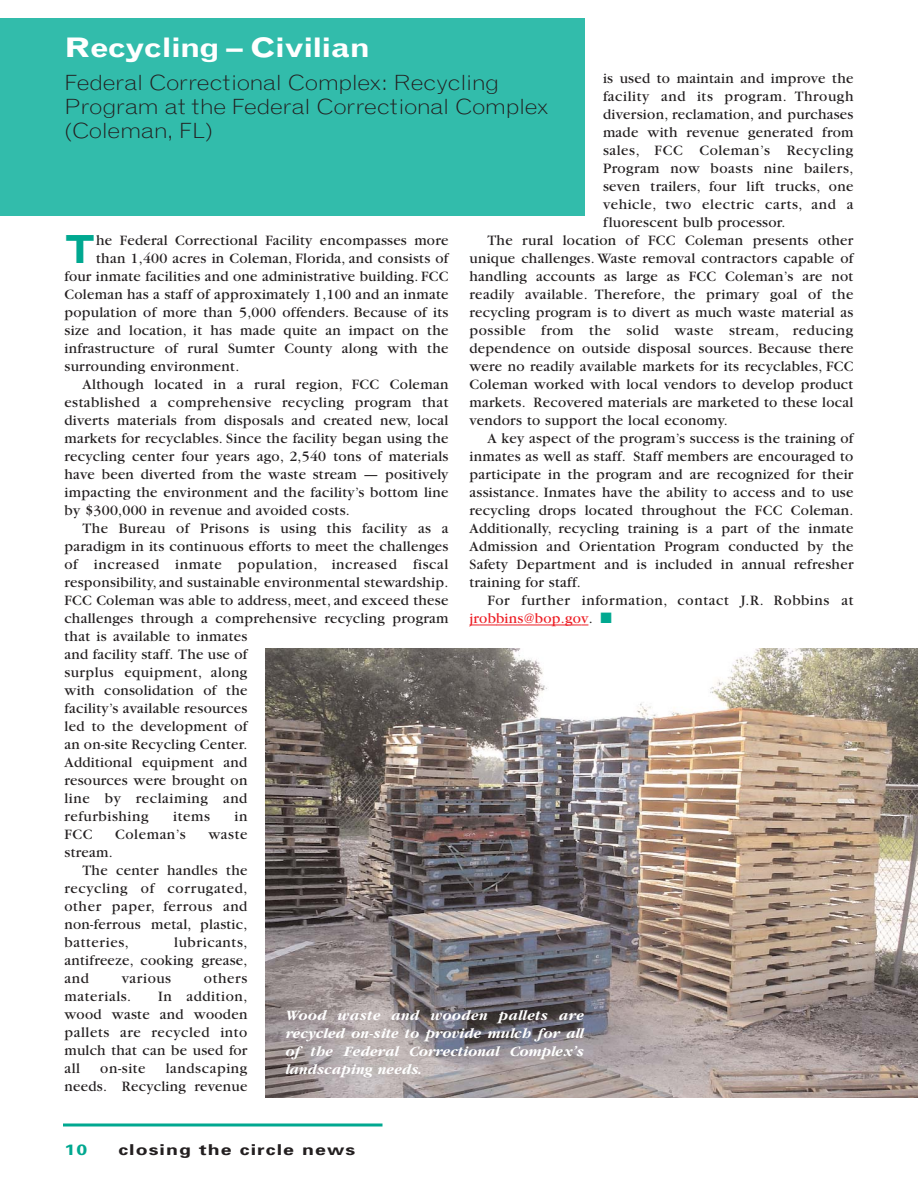
<style>
.page{position:relative;width:918px;height:1188px;background:#fff}
.page>*{position:absolute;margin:0;border:0;box-sizing:border-box;transform-origin:0 0}
.t1{font:700 38.85px "Grotesque";color:#00a890}
.t2{font:700 27px "Grotesque";letter-spacing:-.04em;color:#fff;scale:1.2 1}
.t3{font:300 21px/24px "Grotesque";letter-spacing:-.03em;color:#231f20;scale:1.2 1}
.t4{font:15px/18px "Garamond";letter-spacing:.02em;color:#231f20;text-align:justify}
.t5{font:15px "Garamond";letter-spacing:.04em;color:#231f20}
.t6{font:italic 700 15px/18px "Garamond";color:#fff;text-align:justify}
.t7{font:700 15px "Univers";letter-spacing:.055em;color:#231f20;scale:1.3 1}
.t8{font:15px "Garamond";letter-spacing:.02em;color:#ed1e25}
.t9{font:700 15px "Univers";color:#00a890;scale:1.3 1}
.s1{color:#231f20}
.s2{color:#00a890}
</style>
<div class="page">
<svg style="left:470px;top:625px;width:26px;height:1px"></svg>
<hr style="left:496px;top:625px;width:77px;height:1px;background:#ed1e25">
<svg style="left:573px;top:625px;width:15px;height:1px"></svg>
<div style="left:0;top:18px;width:585px;height:198px;background:#32bcab"></div>
<hr style="left:63px;top:1124px;width:319px;height:2px;background:#00a890">
<img style="left:266px;top:648px;width:652px;height:450px">
<h2 class="t2" style="left:64px;top:37px;width:257px">Recycling – Civilian</h2>
<h3 class="t3" style="left:64px;top:72px;width:405px">Federal Correctional Complex: Recycling<br>Program at the Federal Correctional Complex (Coleman, FL)</h3>
<p class="t4" style="left:603px;top:71px;width:252px">is used to maintain and improve the</p>
<p class="t5" style="left:603px;top:91px;width:252px">facility and its program. Through</p>
<p class="t4" style="left:603px;top:107px;width:252px">diversion, reclamation, and purchases</p>
<p class="t4" style="left:603px;top:125px;width:252px">made with revenue generated from</p>
<p class="t5" style="left:603px;top:145px;width:252px">sales, FCC Coleman’s Recycling</p>
<p class="t4" style="left:603px;top:161px;width:252px">Program now boasts nine bailers,</p>
<p class="t4" style="left:603px;top:179px;width:252px">seven trailers, four lift trucks, one</p>
<p class="t5" style="left:603px;top:199px;width:252px">vehicle, two electric carts, and a</p>
<p class="t4" style="left:603px;top:215px;width:184px">fluorescent bulb processor.</p>
<p class="t4" style="left:488px;top:233px;width:367px">The rural location of FCC Coleman presents other</p>
<p class="t4" style="left:470px;top:251px;width:385px">unique challenges. Waste removal contractors capable of</p>
<p class="t4" style="left:470px;top:269px;width:385px">handling accounts as large as FCC Coleman’s are not</p>
<p class="t4" style="left:470px;top:287px;width:385px">readily available. Therefore, the primary goal of the</p>
<p class="t4" style="left:470px;top:305px;width:385px">recycling program is to divert as much waste material as</p>
<p class="t5" style="left:470px;top:325px;width:386px">possible from the solid waste stream, reducing</p>
<p class="t4" style="left:470px;top:341px;width:385px">dependence on outside disposal sources. Because there</p>
<p class="t4" style="left:470px;top:359px;width:386px">were no readily available markets for its recyclables, FCC</p>
<p class="t4" style="left:470px;top:377px;width:385px">Coleman worked with local vendors to develop product</p>
<p class="t4" style="left:470px;top:395px;width:386px">markets. Recovered materials are marketed to these local</p>
<p class="t4" style="left:470px;top:413px;width:260px">vendors to support the local economy.</p>
<p class="t4" style="left:488px;top:431px;width:367px">A key aspect of the program’s success is the training of</p>
<p class="t4" style="left:470px;top:449px;width:385px">inmates as well as staff. Staff members are encouraged to</p>
<p class="t4" style="left:470px;top:467px;width:385px">participate in the program and are recognized for their</p>
<p class="t4" style="left:470px;top:485px;width:386px">assistance. Inmates have the ability to access and to use</p>
<p class="t4" style="left:470px;top:503px;width:385px">recycling drops located throughout the FCC Coleman.</p>
<p class="t4" style="left:470px;top:521px;width:385px">Additionally, recycling training is a part of the inmate</p>
<p class="t4" style="left:470px;top:539px;width:385px">Admission and Orientation Program conducted by the</p>
<p class="t4" style="left:470px;top:557px;width:386px">Safety Department and is included in annual refresher</p>
<p class="t4" style="left:470px;top:575px;width:113px">training for staff.</p>
<p class="t5" style="left:488px;top:595px;width:368px">For further information, contact J.R. Robbins at</p>
<p class="t8" style="left:470px;top:613px;width:144px">jrobbins@bop.gov<span class="s1">.</span> <span class="s2">■</span></p>
<h1 class="t1" style="left:64px;top:235px;width:33px">T</h1>
<p class="t4" style="left:96px;top:233px;width:354px">he Federal Correctional Facility encompasses more</p>
<p class="t4" style="left:96px;top:251px;width:354px">than 1,400 acres in Coleman, Florida, and consists of</p>
<p class="t4" style="left:64px;top:269px;width:385px">four inmate facilities and one administrative building. FCC</p>
<p class="t4" style="left:64px;top:287px;width:385px">Coleman has a staff of approximately 1,100 and an inmate</p>
<p class="t4" style="left:64px;top:305px;width:385px">population of more than 5,000 offenders. Because of its</p>
<p class="t4" style="left:64px;top:323px;width:385px">size and location, it has made quite an impact on the</p>
<p class="t4" style="left:64px;top:341px;width:385px">infrastructure of rural Sumter County along with the</p>
<p class="t4" style="left:64px;top:359px;width:176px">surrounding environment.</p>
<p class="t4" style="left:82px;top:377px;width:368px">Although located in a rural region, FCC Coleman</p>
<p class="t4" style="left:64px;top:395px;width:385px">established a comprehensive recycling program that</p>
<p class="t4" style="left:64px;top:413px;width:385px">diverts materials from disposals and created new, local</p>
<p class="t4" style="left:64px;top:431px;width:385px">markets for recyclables. Since the facility began using the</p>
<p class="t4" style="left:64px;top:449px;width:385px">recycling center four years ago, 2,540 tons of materials</p>
<p class="t4" style="left:64px;top:467px;width:386px">have been diverted from the waste stream — positively</p>
<p class="t4" style="left:64px;top:485px;width:386px">impacting the environment and the facility’s bottom line</p>
<p class="t4" style="left:64px;top:503px;width:287px">by $300,000 in revenue and avoided costs.</p>
<p class="t4" style="left:82px;top:521px;width:367px">The Bureau of Prisons is using this facility as a</p>
<p class="t4" style="left:64px;top:539px;width:385px">paradigm in its continuous efforts to meet the challenges</p>
<p class="t5" style="left:64px;top:559px;width:386px">of increased inmate population, increased fiscal</p>
<p class="t4" style="left:64px;top:575px;width:386px">responsibility, and sustainable environmental stewardship.</p>
<p class="t4" style="left:64px;top:593px;width:385px">FCC Coleman was able to address, meet, and exceed these</p>
<p class="t4" style="left:64px;top:611px;width:385px">challenges through a comprehensive recycling program</p>
<p class="t4" style="left:64px;top:629px;width:185px">that is available to inmates</p>
<p class="t4" style="left:64px;top:647px;width:184px">and facility staff. The use of</p>
<p class="t4" style="left:64px;top:665px;width:185px">surplus equipment, along</p>
<p class="t4" style="left:64px;top:683px;width:184px">with consolidation of the</p>
<p class="t4" style="left:64px;top:701px;width:184px">facility’s available resources</p>
<p class="t4" style="left:64px;top:719px;width:184px">led to the development of</p>
<p class="t4" style="left:64px;top:737px;width:184px">an on-site Recycling Center.</p>
<p class="t4" style="left:64px;top:755px;width:184px">Additional equipment and</p>
<p class="t4" style="left:64px;top:773px;width:184px">resources were brought on</p>
<p class="t5" style="left:64px;top:793px;width:184px">line by reclaiming and</p>
<p class="t5" style="left:64px;top:811px;width:86px">refurbishing</p>
<p class="t4" style="left:173px;top:809px;width:38px">items</p>
<p class="t4" style="left:235px;top:809px;width:14px">in</p>
<p class="t4" style="left:64px;top:827px;width:30px">FCC</p>
<p class="t5" style="left:115px;top:829px;width:72px">Coleman’s</p>
<p class="t4" style="left:208px;top:827px;width:41px">waste</p>
<p class="t4" style="left:64px;top:845px;width:50px">stream.</p>
<p class="t4" style="left:82px;top:863px;width:166px">The center handles the</p>
<p class="t5" style="left:64px;top:883px;width:184px">recycling of corrugated,</p>
<p class="t5" style="left:64px;top:901px;width:184px">other paper, ferrous and</p>
<p class="t4" style="left:64px;top:917px;width:185px">non-ferrous metal, plastic,</p>
<p class="t5" style="left:64px;top:937px;width:66px">batteries,</p>
<p class="t4" style="left:64px;top:935px;width:185px;text-indent:110px">lubricants, antifreeze, cooking grease, and</p>
<p class="t5" style="left:122px;top:973px;width:51px">various</p>
<p class="t4" style="left:204px;top:971px;width:45px">others</p>
<p class="t5" style="left:64px;top:991px;width:68px">materials.</p>
<p class="t4" style="left:64px;top:989px;width:184px;text-indent:94px">In addition, wood waste and wooden pallets are recycled into mulch that can be used for all</p>
<p class="t6" style="left:285px;top:1007px;width:300px">Wood waste and wooden pallets are recycled on-site to provide mulch for all of the Federal Correctional Complex’s landscaping needs.</p>
<p class="t4" style="left:64px;top:1061px;width:185px;text-align:right">landscaping<br>needs. Recycling revenue</p>
<p class="t4" style="left:100px;top:1061px;width:47px">on-site</p>
<p class="t9" style="left:64px;top:1144px;width:19px">10</p>
<p class="t7" style="left:118px;top:1144px;width:184px">closing the circle news</p>
</div>
